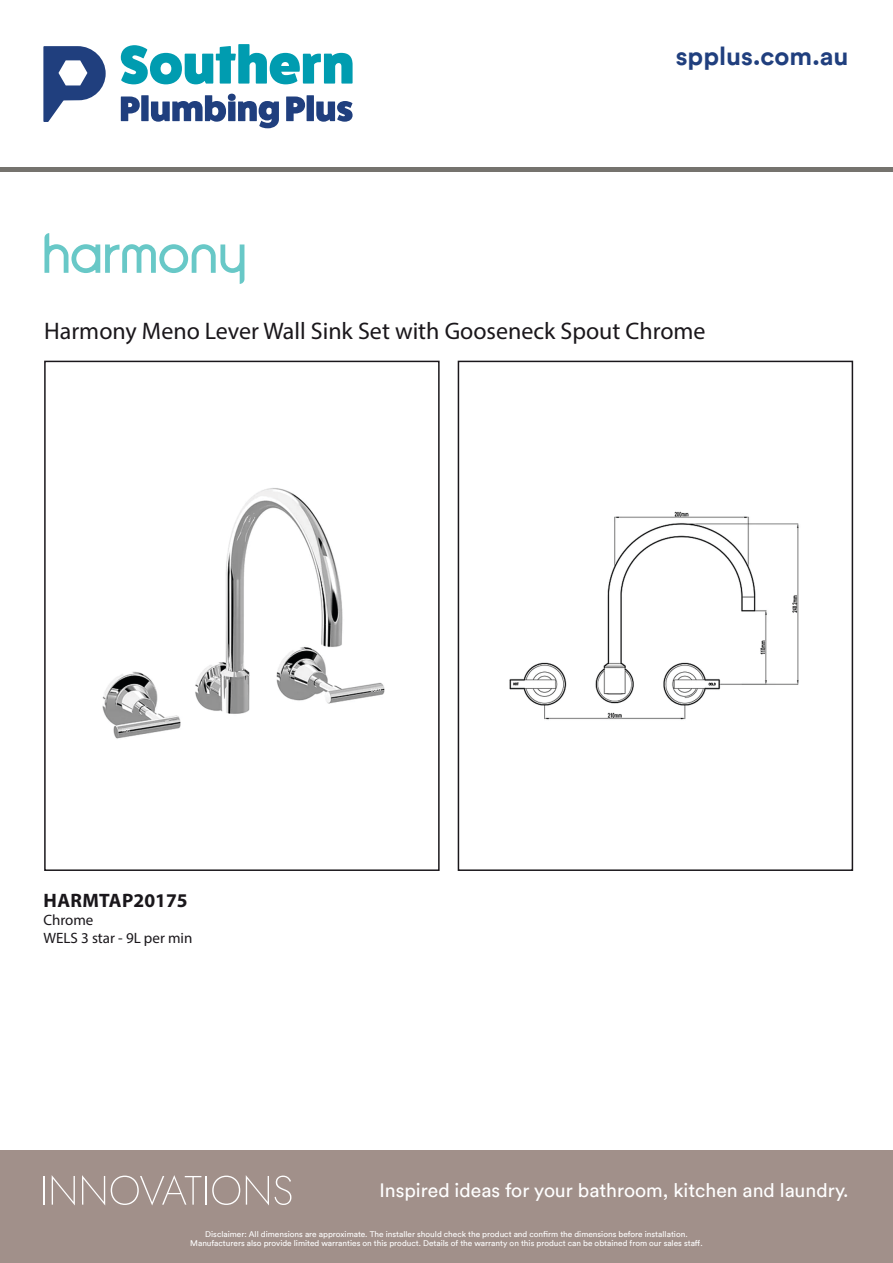
<style>
.page{position:relative;width:893px;height:1263px;background:#fff}
.page>*{position:absolute;margin:0;border:0;box-sizing:border-box;transform-origin:0 0}
.t1{font:700 25.65px "Circular";color:#203f7e}
.t2{font:24px "Myriad Pro";color:#1a171b}
.t3{font:700 19.5px "Myriad Pro";letter-spacing:.005em;color:#1a171b}
.t4{font:19.35px "Circular";color:#fff}
.t5{font:15px "Myriad Pro";color:#1a171b}
.t6{font:8.25px/9px "Circular";color:#fff;text-align:center}
</style>
<div class="page">
<img style="left:102px;top:488px;width:283px;height:251px">
<div style="left:44px;top:361px;width:396px;height:510px;border:2px solid #1a171b"></div>
<img style="left:509px;top:511px;width:290px;height:209px">
<div style="left:458px;top:361px;width:395px;height:510px;border:2px solid #1a171b"></div>
<svg style="left:44px;top:233px;width:200px;height:51px"></svg>
<svg style="left:43px;top:46px;width:63px;height:76px"></svg>
<svg style="left:121px;top:44px;width:232px;height:40px"></svg>
<svg style="left:121px;top:96px;width:19px;height:25px"></svg>
<div style="left:141px;top:95px;width:8px;height:26px;background:#203f7e"></div>
<svg style="left:151px;top:94px;width:128px;height:34px"></svg>
<svg style="left:286px;top:96px;width:19px;height:25px"></svg>
<div style="left:307px;top:95px;width:7px;height:26px;background:#203f7e"></div>
<svg style="left:316px;top:101px;width:37px;height:21px"></svg>
<hr style="left:0;top:167px;width:893px;height:4px;background:#75736e">
<div style="left:0;top:1150px;width:893px;height:113px;background:#a1908a"></div>
<svg style="left:52px;top:1175px;width:23px;height:30px"></svg>
<svg style="left:82px;top:1175px;width:23px;height:30px"></svg>
<svg style="left:246px;top:1175px;width:23px;height:30px"></svg>
<svg style="left:111px;top:1175px;width:129px;height:30px"></svg>
<svg style="left:275px;top:1175px;width:16px;height:30px"></svg>
<hr style="left:43px;top:1176px;width:2px;height:28px;background:#fff">
<p class="t1" style="left:676px;top:39px;width:174px">spplus.com.au</p>
<p class="t2" style="left:44px;top:316px;width:663px">Harmony Meno Lever Wall Sink Set with Gooseneck Spout Chrome</p>
<p class="t3" style="left:44px;top:888px;width:146px">HARMTAP20175</p>
<p class="t5" style="left:43px;top:911px;width:52px">Chrome</p>
<p class="t5" style="left:43px;top:929px;width:151px">WELS 3 star - 9L per min</p>
<p class="t4" style="left:379px;top:1178px;width:471px">Inspired ideas for your bathroom, kitchen and laundry.</p>
<p class="t6" style="left:190px;top:1229px;width:514px">Disclaimer: All dimensions are approximate. The installer should check the product and confirm the dimensions before installation.<br>Manufacturers also provide limited warranties on this product. Details of the warranty on this product can be obtained from our sales staff.</p>
</div>
